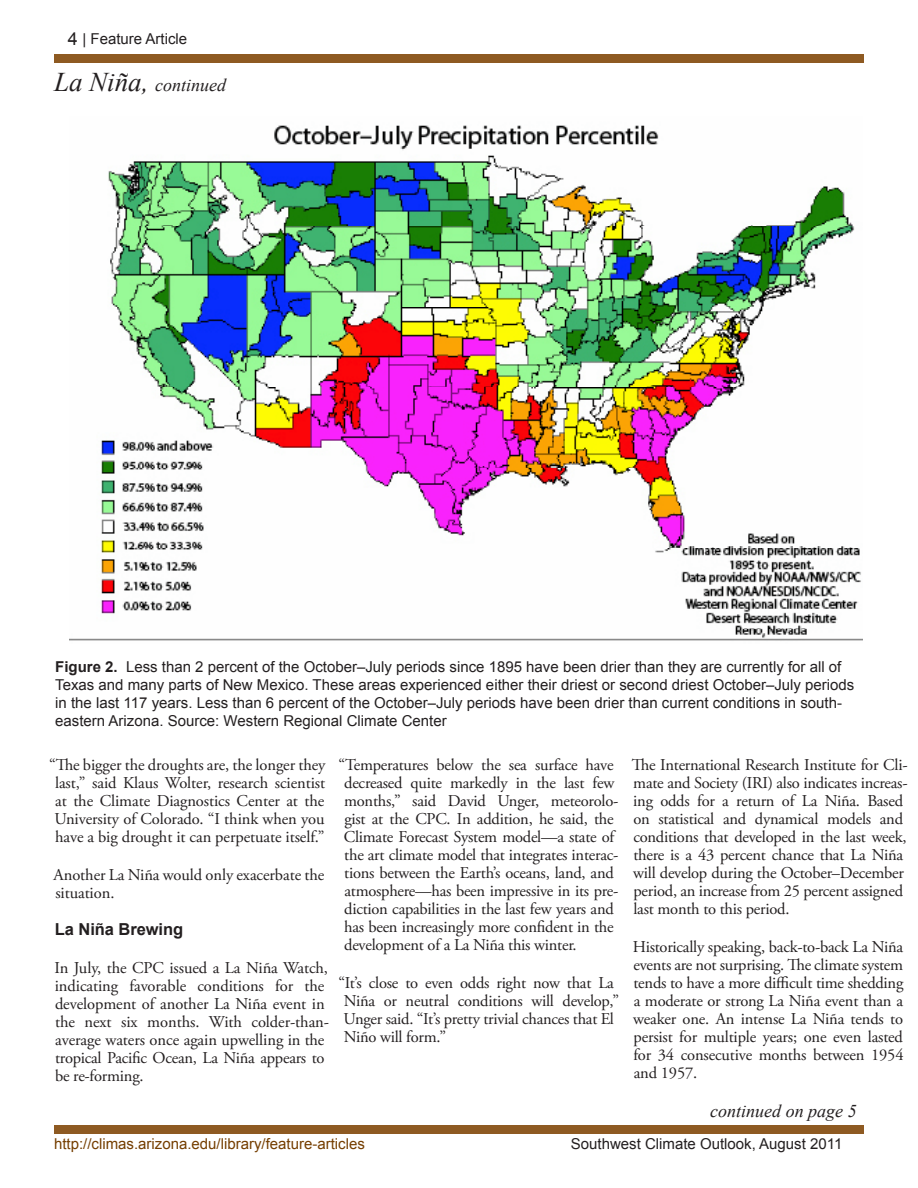
<style>
.page{position:relative;width:918px;height:1188px;background:#fff}
.page>*{position:absolute;margin:0;border:0;box-sizing:border-box;transform-origin:0 0}
.Feature_-_jump_head{font:italic 18px "Times New Roman";color:#231f20}
.Continued_Text{font:italic 18px "Times New Roman";color:#231f20}
.main_body_text{font:16.5px/18px "Adobe Garamond Pro";letter-spacing:-.015em;color:#231f20}
.main_body_text-2{font:700 16.5px "Arial";letter-spacing:-.005em;color:#231f20}
.Photo_Description{font:15px/18px "Arial";color:#231f20}
.t1{font:15px "Arial";color:#753e00}
.s1{font-size:18px}
.s2{font-size:27px}
.s3{font-weight:700}
</style>
<div class="page">
<div style="left:54px;top:1125px;width:810px;height:9px;background:#8e5a22"></div>
<div style="left:54px;top:54px;width:810px;height:9px;background:#8e5a22"></div>
<img style="left:69px;top:125px;width:793px;height:516px">
<p class="Photo_Description" style="left:68px;top:30px;width:121px"><span class="s1">4</span> | Feature Article</p>
<p class="Feature_-_jump_head" style="left:54px;top:72px;width:174px"><span class="s2">La Niña,</span> continued</p>
<p class="Photo_Description" style="left:55px;top:658px;width:801px"><span class="s3">Figure 2.</span> Less than 2 percent of the October–July periods since 1895 have been drier than they are currently for all of Texas and many parts of New Mexico. These areas experienced either their driest or second driest October–July periods in the last 117 years. Less than 6 percent of the October–July periods have been drier than current conditions in south&shy;eastern Arizona. Source: Western Regional Climate Center</p>
<p class="main_body_text" style="left:49px;top:756px;width:278px;text-align:center">“The bigger the droughts are, the longer they last,” said Klaus Wolter, research scientist at the Climate Diagnostics Center at the University of Colorado. “I think when you have a big drought it can perpetuate itself.”</p>
<p class="main_body_text" style="left:54px;top:866px;width:272px">Another La Niña would only exacerbate the situation.</p>
<p class="main_body_text-2" style="left:55px;top:918px;width:130px">La Niña Brewing</p>
<p class="main_body_text" style="left:55px;top:959px;width:276px">In July, the CPC issued a La Niña Watch, indicating favorable conditions for the development of another La Niña event in the next six months. With colder-than&shy;average waters once again upwelling in the tropical Pacific Ocean, La Niña appears to be re-forming.</p>
<p class="main_body_text" style="left:344px;top:756px;width:276px;text-indent:-5px">“Temperatures below the sea surface have decreased quite markedly in the last few months,” said David Unger, meteorolo&shy;gist at the CPC. In addition, he said, the Climate Forecast System model—a state of the art climate model that integrates interac&shy;tions between the Earth’s oceans, land, and atmosphere—has been impressive in its pre&shy;diction capabilities in the last few years and has been increasingly more confident in the development of a La Niña this winter.</p>
<p class="main_body_text" style="left:344px;top:975px;width:277px;text-indent:-5px">“It’s close to even odds right now that La Niña or neutral conditions will develop,” Unger said. “It’s pretty trivial chances that El Niño will form.”</p>
<p class="main_body_text" style="left:632px;top:756px;width:277px">The International Research Institute for Cli&shy;mate and Society (IRI) also indicates increas&shy;ing odds for a return of La Niña. Based on statistical and dynamical models and conditions that developed in the last week, there is a 43 percent chance that La Niña will develop during the October–December period, an increase from 25 percent assigned last month to this period.</p>
<p class="main_body_text" style="left:633px;top:938px;width:272px;text-align:justify">Historically speaking, back-to-back La Niña events are not surprising. The climate system tends to have a more difficult time shedding a moderate or strong La Niña event than a weaker one. An intense La Niña tends to persist for multiple years; one even lasted for 34 consecutive months between 1954 and 1957.</p>
<p class="Continued_Text" style="left:710px;top:1098px;width:148px">continued on page 5</p>
<p class="t1" style="left:54px;top:1134px;width:312px">http://climas.arizona.edu/library/feature-articles</p>
<p class="Photo_Description" style="left:571px;top:1135px;width:273px">Southwest Climate Outlook, August 2011</p>
</div>
